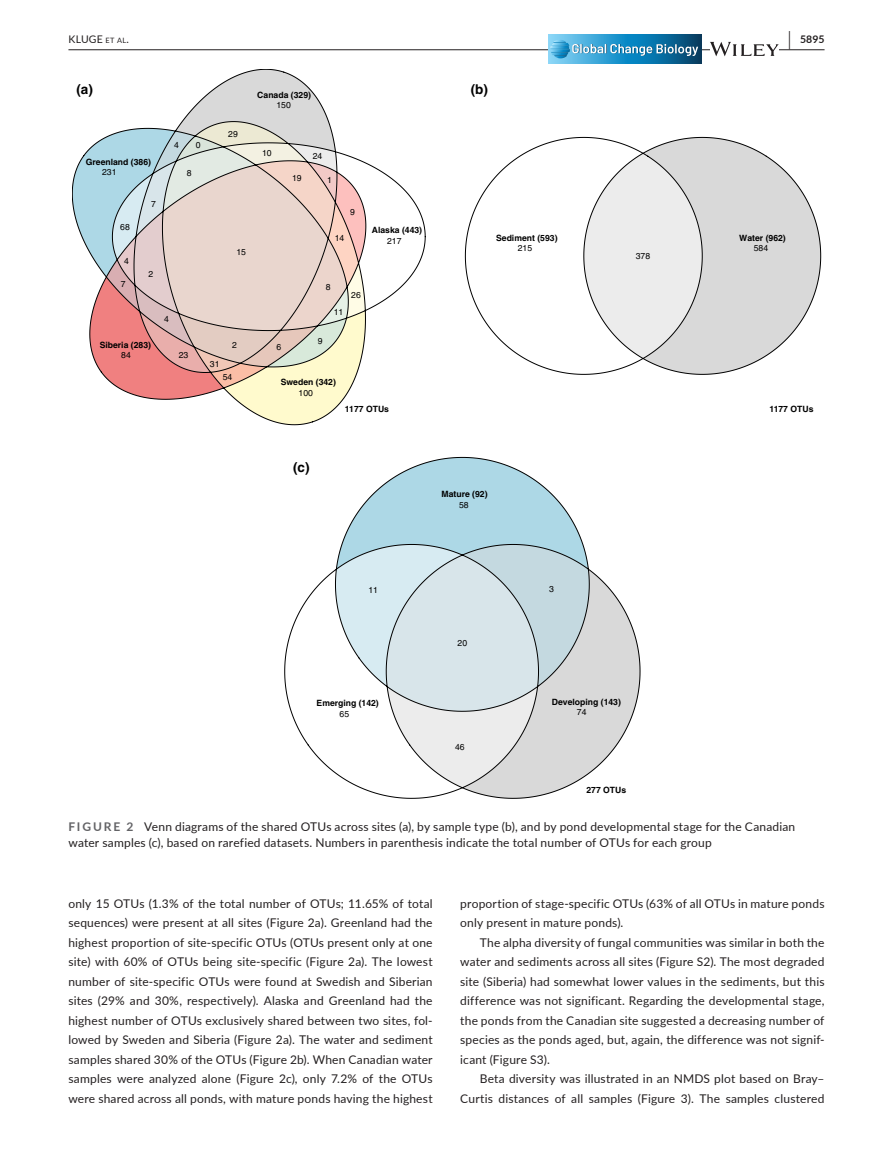
<style>
.page{position:relative;width:893px;height:1174px;background:#fff}
.page>*{position:absolute;margin:0;border:0;box-sizing:border-box;transform-origin:0 0}
.t1{font:700 13.5px "Helvetica";color:#000}
.t2{font:12px/19.5px "Lato";letter-spacing:.015em;color:#231f20;text-align:justify}
.t3{font:10.5px "Lato";letter-spacing:.02em;color:#231f20}
.t4{font:700 10.5px "Lato";color:#231f20}
.t5{font:700 8.7px "Helvetica";color:#000}
.t6{font:8.7px "Helvetica";color:#000}
.s1{font-size:7.35px}
.s2{font-size:19.5px}
.s3{font-weight:700;color:#636366}
.s4{color:#fff}
</style>
<div class="page">
<hr style="left:68px;top:49px;width:756px;height:1px;background:#231f20">
<svg style="left:548px;top:34px;width:153px;height:30px;background:#2b8dbd"></svg>
<svg style="left:550px;top:40px;width:149px;height:18px;background:#4999c2"></svg>
<svg style="left:710px;top:42px;width:69px;height:14px"></svg>
<svg style="left:72px;top:69px;width:354px;height:356px"></svg>
<svg style="left:284px;top:457px;width:357px;height:341px"></svg>
<svg style="left:465px;top:137px;width:356px;height:238px"></svg>
<p class="t3" style="left:68px;top:31px;width:62px">KLUGE <span class="s1">et al</span>.</p>
<p class="t4" style="left:789px;top:31px;width:37px"><span class="s2">|</span> 5895</p>
<p class="t1" style="left:76px;top:81px;width:18px">(a)</p>
<p class="t5" style="left:257px;top:90px;width:55px">Canada (329)</p>
<p class="t6" style="left:276px;top:100px;width:16px">150</p>
<p class="t1" style="left:471px;top:81px;width:19px">(b)</p>
<p class="t6" style="left:228px;top:129px;width:11px">29</p>
<p class="t5" style="left:86px;top:157px;width:67px">Greenland (386)</p>
<p class="t6" style="left:102px;top:167px;width:16px">231</p>
<p class="t6" style="left:174px;top:140px;width:6px">4</p>
<p class="t6" style="left:196px;top:140px;width:6px">0</p>
<p class="t6" style="left:187px;top:168px;width:6px">8</p>
<p class="t6" style="left:262px;top:148px;width:11px">10</p>
<p class="t6" style="left:292px;top:173px;width:11px">19</p>
<p class="t6" style="left:313px;top:151px;width:11px">24</p>
<p class="t6" style="left:327px;top:175px;width:6px">1</p>
<p class="t6" style="left:151px;top:199px;width:6px">7</p>
<p class="t6" style="left:350px;top:206px;width:6px">9</p>
<p class="t6" style="left:120px;top:222px;width:11px">68</p>
<p class="t6" style="left:124px;top:256px;width:6px">4</p>
<p class="t6" style="left:236px;top:247px;width:11px">15</p>
<p class="t6" style="left:335px;top:232px;width:11px">14</p>
<p class="t5" style="left:372px;top:225px;width:52px">Alaska (443)</p>
<p class="t6" style="left:387px;top:235px;width:16px">217</p>
<p class="t5" style="left:496px;top:232px;width:63px">Sediment (593)</p>
<p class="t6" style="left:518px;top:243px;width:16px">215</p>
<p class="t6" style="left:636px;top:251px;width:16px">378</p>
<p class="t5" style="left:739px;top:232px;width:48px">Water (962)</p>
<p class="t6" style="left:754px;top:243px;width:16px">584</p>
<p class="t6" style="left:148px;top:269px;width:6px">2</p>
<p class="t6" style="left:121px;top:279px;width:6px">7</p>
<p class="t6" style="left:326px;top:282px;width:6px">8</p>
<p class="t6" style="left:351px;top:290px;width:11px">26</p>
<p class="t6" style="left:164px;top:314px;width:6px">4</p>
<p class="t6" style="left:334px;top:307px;width:11px">11</p>
<p class="t5" style="left:100px;top:340px;width:53px">Siberia (283)</p>
<p class="t6" style="left:121px;top:350px;width:11px">84</p>
<p class="t6" style="left:179px;top:350px;width:11px">23</p>
<p class="t6" style="left:232px;top:339px;width:6px">2</p>
<p class="t6" style="left:276px;top:342px;width:6px">6</p>
<p class="t6" style="left:318px;top:336px;width:6px">9</p>
<p class="t6" style="left:210px;top:359px;width:11px">31</p>
<p class="t6" style="left:223px;top:372px;width:11px">54</p>
<p class="t5" style="left:281px;top:377px;width:57px">Sweden (342)</p>
<p class="t6" style="left:299px;top:387px;width:16px">100</p>
<p class="t5" style="left:345px;top:403px;width:46px">1177 OTUs</p>
<p class="t5" style="left:769px;top:403px;width:46px">1177 OTUs</p>
<p class="t1" style="left:293px;top:459px;width:18px">(c)</p>
<p class="t5" style="left:442px;top:489px;width:48px">Mature (92)</p>
<p class="t6" style="left:459px;top:499px;width:11px">58</p>
<p class="t6" style="left:368px;top:584px;width:11px">11</p>
<p class="t6" style="left:549px;top:584px;width:6px">3</p>
<p class="t6" style="left:458px;top:637px;width:11px">20</p>
<p class="t5" style="left:317px;top:698px;width:64px">Emerging (142)</p>
<p class="t6" style="left:340px;top:708px;width:11px">65</p>
<p class="t5" style="left:552px;top:696px;width:71px">Developing (143)</p>
<p class="t6" style="left:577px;top:707px;width:11px">74</p>
<p class="t6" style="left:455px;top:741px;width:11px">46</p>
<p class="t5" style="left:586px;top:784px;width:41px">277 OTUs</p>
<p class="t2" style="left:68px;top:817px;width:745px;line-height:16.5px"><span class="s3">FIGURE 2</span> Venn diagrams of the shared OTUs across sites (a), by sample type (b), and by pond developmental stage for the Canadian water samples (c), based on rarefied datasets. Numbers in parenthesis indicate the total number of OTUs for each group <span class="s4">[Colour figure can</span></p>
<p class="t2" style="left:68px;top:893px;width:366px">only 15 OTUs (1.3% of the total number of OTUs; 11.65% of total sequences) were present at all sites (Figure 2a). Greenland had the highest proportion of site-specific OTUs (OTUs present only at one site) with 60% of OTUs being site-specific (Figure 2a). The lowest number of site-specific OTUs were found at Swedish and Siberian sites (29% and 30%, respectively). Alaska and Greenland had the highest number of OTUs exclusively shared between two sites, fol&shy;lowed by Sweden and Siberia (Figure 2a). The water and sediment samples shared 30% of the OTUs (Figure 2b). When Canadian water samples were analyzed alone (Figure 2c), only 7.2% of the OTUs were shared across all ponds, with mature ponds having the highest</p>
<p class="t2" style="left:460px;top:893px;width:366px">proportion of stage-specific OTUs (63% of all OTUs in mature ponds only present in mature ponds).</p>
<p class="t2" style="left:460px;top:932px;width:366px;text-indent:20px">The alpha diversity of fungal communities was similar in both the water and sediments across all sites (Figure S2). The most degraded site (Siberia) had somewhat lower values in the sediments, but this difference was not significant. Regarding the developmental stage, the ponds from the Canadian site suggested a decreasing number of species as the ponds aged, but, again, the difference was not signif&shy;icant (Figure S3).</p>
<p class="t2" style="left:460px;top:1068px;width:366px;text-align:right">Beta diversity was illustrated in an NMDS plot based on Bray–<br>Curtis distances of all samples (Figure 3). The samples clustered</p>
</div>
